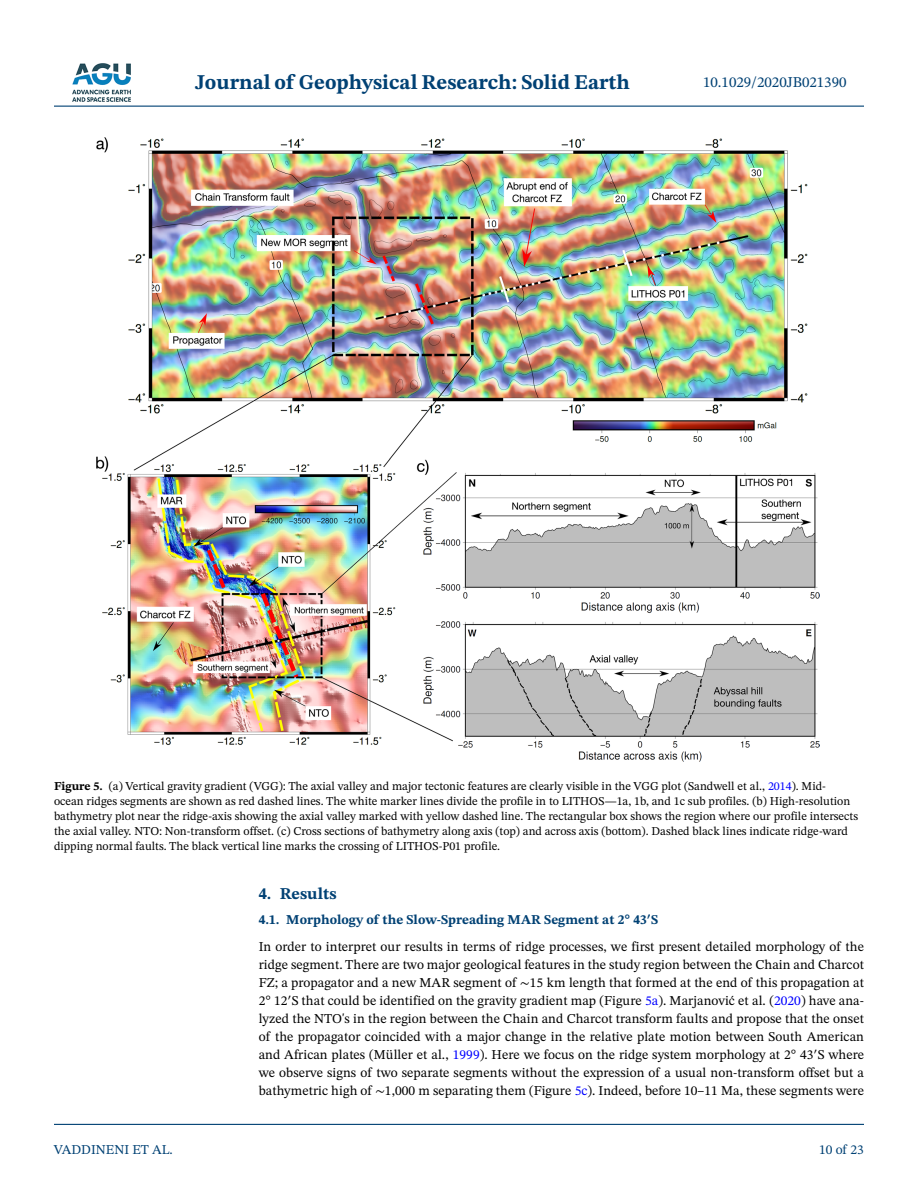
<style>
.page{position:relative;width:918px;height:1188px;background:#fff}
.page>*{position:absolute;margin:0;border:0;box-sizing:border-box;transform-origin:0 0}
.t1{font:700 21px "STIX Two Text";color:#004174}
.t2{font:700 16.5px "STIX Two Text";color:#004174}
.t3{font:15px "STIX Two Text";color:#004174}
.t4{font:13.5px/18px "STIX Two Text";letter-spacing:.005em;color:#000;text-align:justify}
.t5{font:700 13.5px "STIX Two Text";color:#004174}
.t6{font:13.5px "STIX Two Text";color:#004174}
.t7{font:12px/15px "STIX Two Text";color:#000}
.s1{font-weight:700}
.s2{color:#00f}
.s3{font-family:"STIX Two Math"}
</style>
<div class="page">
<hr style="left:54px;top:106px;width:810px;height:1px;background:#004174">
<hr style="left:54px;top:1124px;width:810px;height:1px;background:#004174">
<img style="left:72px;top:63px;width:59px;height:39px">
<img style="left:97px;top:137px;width:723px;height:625px">
<h1 class="t1" style="left:195px;top:67px;width:436px">Journal of Geophysical Research: Solid Earth</h1>
<p class="t3" style="left:703px;top:72px;width:145px">10.1029/2020JB021390</p>
<p class="t7" style="left:54px;top:779px;width:806px"><span class="s1">Figure 5.</span> (a) Vertical gravity gradient (VGG): The axial valley and major tectonic features are clearly visible in the VGG plot (Sandwell et al., <span class="s2">2014</span>). Mid&shy;ocean ridges segments are shown as red dashed lines. The white marker lines divide the profile in to LITHOS—1a, 1b, and 1c sub profiles. (b) High-resolution bathymetry plot near the ridge-axis showing the axial valley marked with yellow dashed line. The rectangular box shows the region where our profile intersects the axial valley. NTO: Non-transform offset. (c) Cross sections of bathymetry along axis (top) and across axis (bottom). Dashed black lines indicate ridge-ward dipping normal faults. The black vertical line marks the crossing of LITHOS-P01 profile.</p>
<p class="t6" style="left:54px;top:1140px;width:120px">VADDINENI ET AL.</p>
<p class="t2" style="left:259px;top:882px;width:79px">4. Results</p>
<p class="t5" style="left:259px;top:910px;width:401px">4.1. Morphology of the Slow-Spreading MAR Segment at 2° 43′S</p>
<p class="t4" style="left:259px;top:938px;width:607px">In order to interpret our results in terms of ridge processes, we first present detailed morphology of the ridge segment. There are two major geological features in the study region between the Chain and Charcot FZ; a propagator and a new MAR segment of <span class="s3">∼</span>15 km length that formed at the end of this propagation at 2° 12′S that could be identified on the gravity gradient map (Figure <span class="s2">5a</span>). Marjanović et al. (<span class="s2">2020</span>) have ana&shy;lyzed the NTO's in the region between the Chain and Charcot transform faults and propose that the onset of the propagator coincided with a major change in the relative plate motion between South American and African plates (Müller et al., <span class="s2">1999</span>). Here we focus on the ridge system morphology at 2° 43′S where we observe signs of two separate segments without the expression of a usual non-transform offset but a bathymetric high of <span class="s3">∼</span>1,000 m separating them (Figure <span class="s2">5c</span>). Indeed, before 10–11 Ma, these segments were</p>
<p class="t6" style="left:819px;top:1140px;width:46px">10 of 23</p>
</div>
